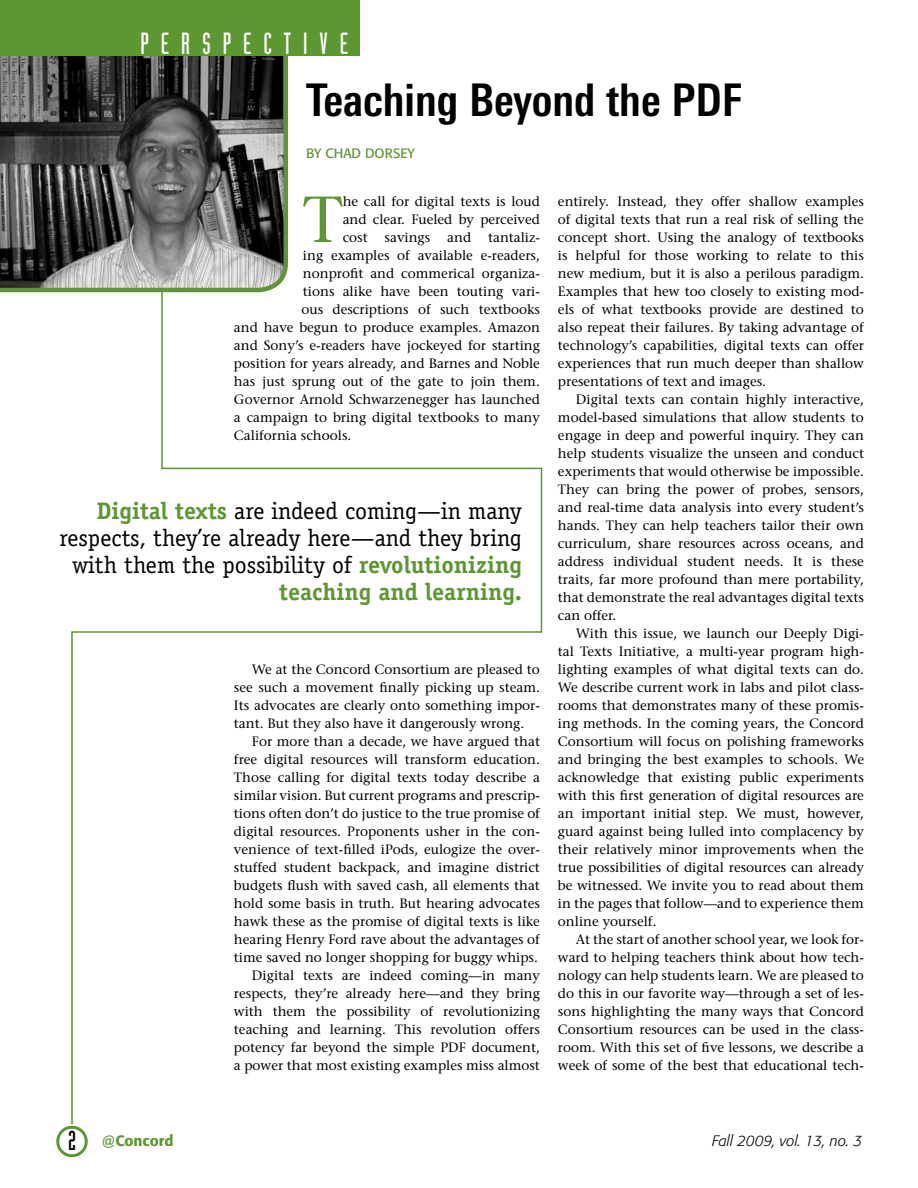
<style>
.page{position:relative;width:918px;height:1188px;background:#fff}
.page>*{position:absolute;margin:0;border:0;box-sizing:border-box;transform-origin:0 0}
.t1{font:64.95px "Stone Serif";color:#5d9732}
.t2{font:700 condensed 45px "Linotype Univers";color:#000}
.t3{font:30px "Industria Solid";letter-spacing:.4em;color:#fff}
.t4{font:24px/27px "Officina Serif";color:#000;text-align:right}
.t5{font:italic 300 15px "Formata";color:#000}
.t6{font:500 15px "Formata";color:#5d9732}
.t7{font:13.5px/18px "Stone Serif";color:#000;text-align:justify}
.t8{font:13.5px "Formata";color:#5d9732}
.s1{font-weight:700;color:#5d9732}
.s2{font-family:"Industria Solid";font-weight:400;font-size:27px;color:#000}
</style>
<div class="page">
<div style="left:56px;top:1126px;width:32px;height:31px;border:3px solid #5d9732;border-radius:50%"></div>
<svg style="left:70px;top:292px;width:473px;height:834px"></svg>
<svg style="left:0;top:56px;width:288px;height:236px;background:#5a5b59"></svg>
<div style="left:0;top:0;width:360px;height:56px;background:#5d9732"></div>
<h3 class="t3" style="left:141px;top:27px;width:209px">PERSPECTIVE</h3>
<h2 class="t2" style="left:306px;top:73px;width:437px">Teaching Beyond the PDF</h2>
<p class="t8" style="left:306px;top:145px;width:110px">BY CHAD DORSEY</p>
<h1 class="t1" style="left:303px;top:181px;width:41px">T</h1>
<p class="t7" style="left:343px;top:192px;width:199px">he call for digital texts is loud and clear. Fueled by perceived cost</p>
<p class="t7" style="left:385px;top:228px;width:47px">savings</p>
<p class="t7" style="left:447px;top:228px;width:25px">and</p>
<p class="t7" style="left:488px;top:228px;width:53px">tantaliz-</p>
<p class="t7" style="left:303px;top:246px;width:239px">ing examples of available e-readers,</p>
<p class="t7" style="left:303px;top:264px;width:238px">nonprofit and commerical organiza-</p>
<p class="t7" style="left:303px;top:282px;width:238px">tions alike have been touting vari-</p>
<p class="t7" style="left:301px;top:300px;width:240px">ous descriptions of such textbooks</p>
<p class="t7" style="left:234px;top:318px;width:308px">and have begun to produce examples. Amazon</p>
<p class="t7" style="left:234px;top:336px;width:308px">and Sony’s e-readers have jockeyed for starting</p>
<p class="t7" style="left:234px;top:354px;width:307px">position for years already, and Barnes and Noble</p>
<p class="t7" style="left:234px;top:372px;width:307px">has just sprung out of the gate to join them.</p>
<p class="t7" style="left:234px;top:390px;width:307px">Governor Arnold Schwarzenegger has launched</p>
<p class="t7" style="left:234px;top:408px;width:307px">a campaign to bring digital textbooks to many</p>
<p class="t7" style="left:234px;top:426px;width:119px">California schools.</p>
<h3 class="t4" style="left:60px;top:497px;width:464px"><span class="s1">Digital texts</span> are indeed coming—in many respects, they’re already here—and they bring with them the possibility of <span class="s1">revolutionizing teaching and learning.</span></h3>
<p class="t7" style="left:234px;top:660px;width:307px;text-indent:18px">We at the Concord Consortium are pleased to see such a movement finally picking up steam.<br>Its advocates are clearly onto something impor&shy;tant. But they also have it dangerously wrong.</p>
<p class="t7" style="left:234px;top:732px;width:308px;text-align:right">For more than a decade, we have argued that free digital resources will transform education.<br>Those calling for digital texts today describe a similar vision. But current programs and prescrip&shy;tions often don’t do justice to the true promise of digital resources. Proponents usher in the con&shy;venience of text-filled iPods, eulogize the over&shy;stuffed student backpack, and imagine district budgets flush with saved cash, all elements that hold some basis in truth. But hearing advocates hawk these as the promise of digital texts is like hearing Henry Ford rave about the advantages of time saved no longer shopping for buggy whips.<br>Digital texts are indeed coming—in many respects, they’re already here—and they bring with them the possibility of revolutionizing teaching and learning. This revolution offers potency far beyond the simple PDF document, a power that most existing examples miss almost</p>
<p class="t7" style="left:558px;top:192px;width:308px">entirely. Instead, they offer shallow examples of digital texts that run a real risk of selling the concept short. Using the analogy of textbooks is helpful for those working to relate to this new medium, but it is also a perilous paradigm.<br>Examples that hew too closely to existing mod&shy;els of what textbooks provide are destined to also repeat their failures. By taking advantage of technology’s capabilities, digital texts can offer experiences that run much deeper than shallow presentations of text and images.</p>
<p class="t7" style="left:558px;top:390px;width:308px;text-indent:18px">Digital texts can contain highly interactive, model-based simulations that allow students to engage in deep and powerful inquiry. They can help students visualize the unseen and conduct experiments that would otherwise be impossible.<br>They can bring the power of probes, sensors, and real-time data analysis into every student’s hands. They can help teachers tailor their own curriculum, share resources across oceans, and address individual student needs. It is these traits, far more profound than mere portability, that demonstrate the real advantages digital texts can offer.</p>
<p class="t7" style="left:558px;top:624px;width:308px;text-indent:18px">With this issue, we launch our Deeply Digi&shy;tal Texts Initiative, a multi-year program high&shy;lighting examples of what digital texts can do.<br>We describe current work in labs and pilot class&shy;rooms that demonstrates many of these promis&shy;ing methods. In the coming years, the Concord Consortium will focus on polishing frameworks and bringing the best examples to schools. We acknowledge that existing public experiments with this first generation of digital resources are an important initial step. We must, however, guard against being lulled into complacency by their relatively minor improvements when the true possibilities of digital resources can already be witnessed. We invite you to read about them in the pages that follow—and to experience them online yourself.</p>
<p class="t7" style="left:558px;top:930px;width:308px;text-indent:18px">At the start of another school year, we look for&shy;ward to helping teachers think about how tech&shy;nology can help students learn. We are pleased to do this in our favorite way—through a set of les&shy;sons highlighting the many ways that Concord Consortium resources can be used in the class&shy;room. With this set of five lessons, we describe a week of some of the best that educational tech-</p>
<p class="t6" style="left:68px;top:1131px;width:107px"><span class="s2">2</span> @Concord</p>
<p class="t5" style="left:712px;top:1132px;width:152px">Fall 2009, vol. 13, no. 3</p>
</div>
